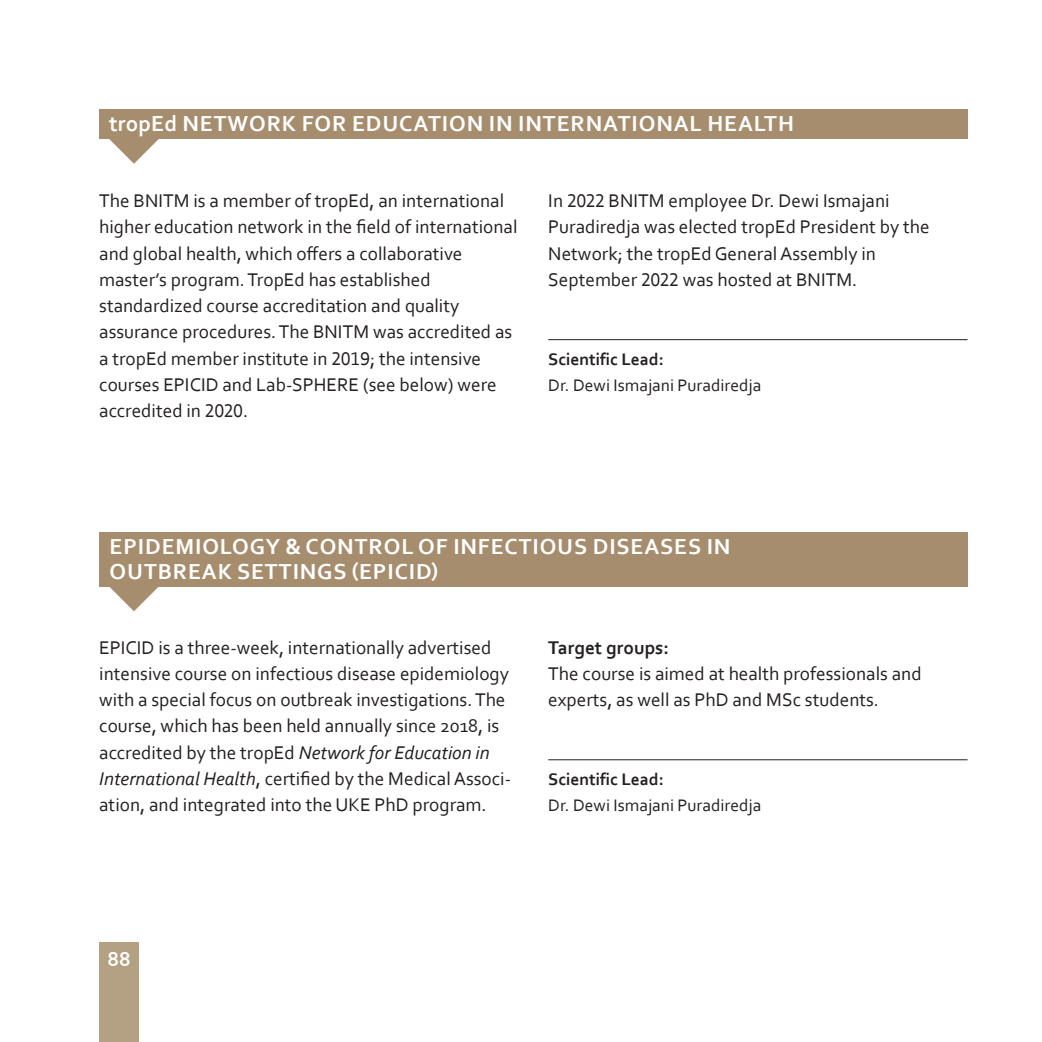
<style>
.page{position:relative;width:1042px;height:1042px;background:#fff}
.page>*{position:absolute;margin:0;border:0;box-sizing:border-box;transform-origin:0 0}
.t1{font:700 22.75px/24.5px "Corbel";letter-spacing:.04em;color:#fff}
.t2{font:700 21px "Corbel";color:#fff}
.t3{font:19.25px/26.2px "Corbel";color:#231f20}
.t4{font:700 19.25px "Corbel";color:#231f20}
.t5{font:17.5px "Corbel";color:#231f20}
.t6{font:700 17.5px "Corbel";color:#231f20}
.s1{font-style:italic}
</style>
<div class="page">
<div style="left:99px;top:943px;width:40px;height:99px;background:#b4a083"></div>
<div style="left:99px;top:109px;width:868px;height:30px;background:#a68d6d"></div>
<svg style="left:109px;top:139px;width:50px;height:25px"></svg>
<hr style="left:548px;top:339px;width:419px;height:1px;background:#231f20">
<hr style="left:548px;top:759px;width:419px;height:1px;background:#231f20">
<div style="left:99px;top:532px;width:868px;height:54px;background:#a68d6d"></div>
<svg style="left:109px;top:586px;width:50px;height:25px"></svg>
<p class="t1" style="left:109px;top:110px;width:686px">tropEd NETWORK FOR EDUCATION IN INTERNATIONAL HEALTH</p>
<p class="t3" style="left:99px;top:187px;width:420px">The BNITM is a member of tropEd, an international higher education network in the field of international and global health, which offers a collaborative master’s program. TropEd has established standardized course accreditation and quality assurance procedures. The BNITM was accredited as a tropEd member institute in 2019; the intensive courses EPICID and Lab-SPHERE (see below) were accredited in 2020.</p>
<p class="t3" style="left:548px;top:187px;width:383px">In 2022 BNITM employee Dr. Dewi Ismajani Puradiredja was elected tropEd President by the Network; the tropEd General Assembly in September 2022 was hosted at BNITM.</p>
<p class="t6" style="left:548px;top:348px;width:117px">Scientific Lead:</p>
<p class="t5" style="left:548px;top:374px;width:214px">Dr. Dewi Ismajani Puradiredja</p>
<p class="t1" style="left:110px;top:534px;width:622px">EPIDEMIOLOGY &amp; CONTROL OF INFECTIOUS DISEASES IN<br>OUTBREAK SETTINGS (EPICID)</p>
<p class="t3" style="left:99px;top:633px;width:413px">EPICID is a three-week, internationally advertised intensive course on infectious disease epidemiology with a special focus on outbreak investigations. The course, which has been held annually since 2018, is accredited by the tropEd <span class="s1">Network for Education in International Health</span>, certified by the Medical Associ&shy;ation, and integrated into the UKE PhD program.</p>
<p class="t4" style="left:548px;top:635px;width:122px">Target groups:</p>
<p class="t3" style="left:548px;top:660px;width:375px">The course is aimed at health professionals and experts, as well as PhD and MSc students.</p>
<p class="t6" style="left:548px;top:768px;width:117px">Scientific Lead:</p>
<p class="t5" style="left:548px;top:794px;width:214px">Dr. Dewi Ismajani Puradiredja</p>
<p class="t2" style="left:107px;top:946px;width:25px">88</p>
</div>
